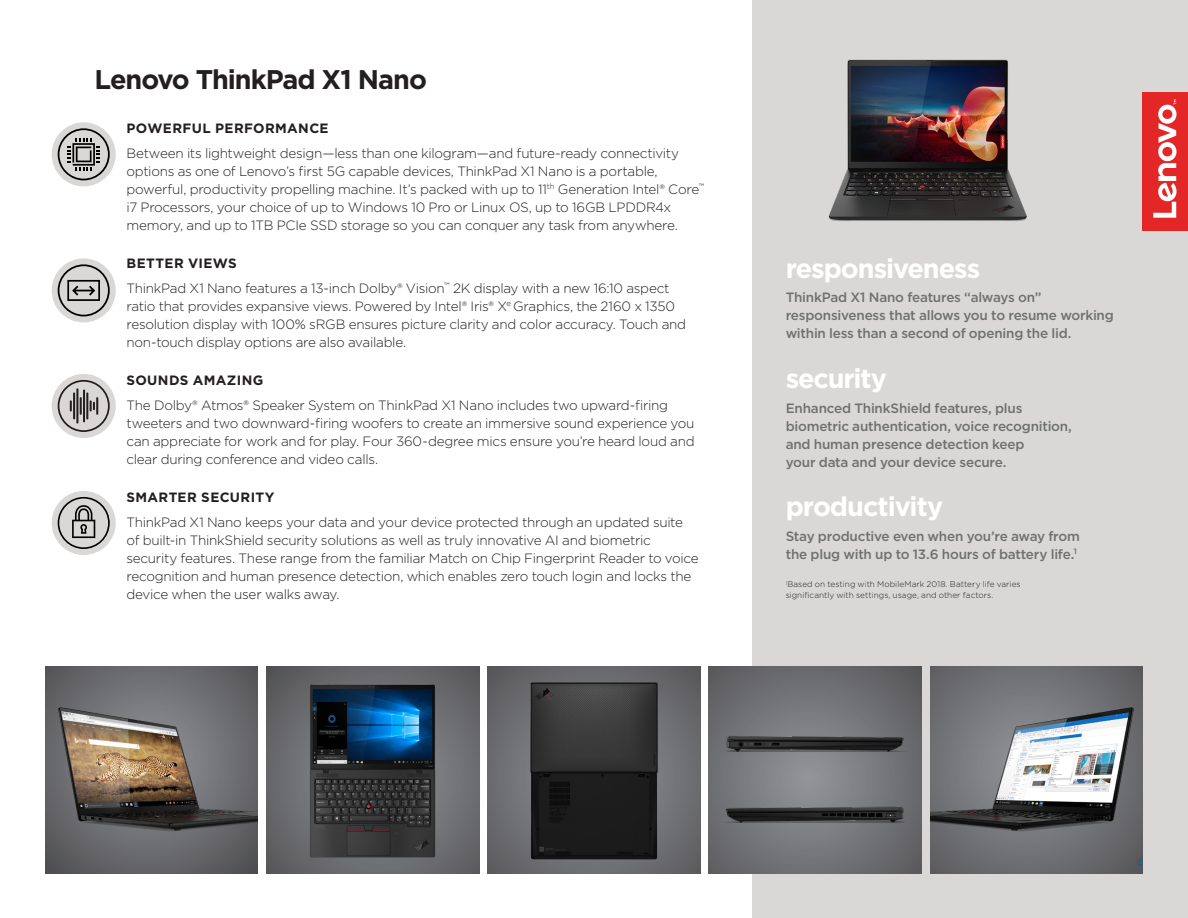
<style>
.page{position:relative;width:1188px;height:918px;background:#fff}
.page>*{position:absolute;margin:0;border:0;box-sizing:border-box;transform-origin:0 0}
.LEN-alt_h2_white{font:700 27px "Gotham";letter-spacing:-.04em;color:#fff}
.LEN-product_name{font:700 27px "Gotham";letter-spacing:-.04em;color:#231f20}
.LEN-normal_text{font:300 13.5px/18px "Gotham";letter-spacing:-.02em;color:#231f20}
.LEN-alt_p{font:500 13.5px/18px "Gotham";letter-spacing:-.015em;color:#6f7170}
.LEN-benefit_header{font:700 13.5px "Gotham";letter-spacing:.03em;color:#231f20}
.LEN-mousetype{font:300 8.25px/10.5px "Gotham";letter-spacing:.005em;color:#231f20}
</style>
<div class="page">
<div style="left:753px;top:0;width:435px;height:918px;background:#d9d8d6"></div>
<img style="left:828px;top:59px;width:199px;height:162px">
<img style="left:266px;top:667px;width:213px;height:207px">
<img style="left:488px;top:667px;width:212px;height:207px">
<img style="left:930px;top:667px;width:213px;height:207px">
<svg style="left:709px;top:667px;width:213px;height:57px;background:#6b6b6e"></svg>
<img style="left:709px;top:765px;width:213px;height:109px">
<img style="left:709px;top:724px;width:213px;height:41px">
<img style="left:45px;top:667px;width:213px;height:207px">
<div style="left:1143px;top:92px;width:45px;height:139px;background:#e32626"></div>
<svg style="left:1153px;top:100px;width:24px;height:118px"></svg>
<div style="left:52px;top:374px;width:64px;height:64px;background:#d9d8d6;border-radius:50%"></div>
<div style="left:52px;top:491px;width:64px;height:64px;background:#d9d8d6;border-radius:50%"></div>
<svg style="left:58px;top:497px;width:52px;height:52px"></svg>
<svg style="left:58px;top:380px;width:52px;height:52px"></svg>
<div style="left:52px;top:122px;width:64px;height:64px;background:#d9d8d6;border-radius:50%"></div>
<svg style="left:58px;top:128px;width:52px;height:52px"></svg>
<div style="left:52px;top:258px;width:64px;height:64px;background:#d9d8d6;border-radius:50%"></div>
<svg style="left:58px;top:264px;width:52px;height:52px"></svg>
<p class="LEN-product_name" style="left:94px;top:62px;width:334px">Lenovo ThinkPad X1 Nano</p>
<p class="LEN-benefit_header" style="left:126px;top:119px;width:204px">POWERFUL PERFORMANCE</p>
<p class="LEN-normal_text" style="left:126px;top:144px;width:579px">Between its lightweight design—less than one kilogram—and future-ready connectivity options as one of Lenovo’s first 5G capable devices, ThinkPad X1 Nano is a portable, powerful, productivity propelling machine. It’s packed with up to 11<sup>th</sup> Generation Intel® Core<sup>™ </sup>i7 Processors, your choice of up to Windows 10 Pro or Linux OS, up to 16GB LPDDR4x memory, and up to 1TB PCIe SSD storage so you can conquer any task from anywhere.</p>
<p class="LEN-benefit_header" style="left:126px;top:254px;width:112px">BETTER VIEWS</p>
<p class="LEN-normal_text" style="left:126px;top:279px;width:561px">ThinkPad X1 Nano features a 13-inch Dolby® Vision<sup>™</sup> 2K display with a new 16:10 aspect ratio that provides expansive views. Powered by Intel® Iris® X<sup>e</sup> Graphics, the 2160 x 1350 resolution display with 100% sRGB ensures picture clarity and color accuracy. Touch and non-touch display options are also available.</p>
<p class="LEN-benefit_header" style="left:126px;top:371px;width:138px">SOUNDS AMAZING</p>
<p class="LEN-normal_text" style="left:126px;top:396px;width:570px">The Dolby® Atmos® Speaker System on ThinkPad X1 Nano includes two upward-firing tweeters and two downward-firing woofers to create an immersive sound experience you can appreciate for work and for play. Four 360-degree mics ensure you’re heard loud and clear during conference and video calls.</p>
<p class="LEN-benefit_header" style="left:126px;top:488px;width:150px">SMARTER SECURITY</p>
<p class="LEN-normal_text" style="left:126px;top:513px;width:574px">ThinkPad X1 Nano keeps your data and your device protected through an updated suite of built-in ThinkShield security solutions as well as truly innovative AI and biometric security features. These range from the familiar Match on Chip Fingerprint Reader to voice recognition and human presence detection, which enables zero touch login and locks the device when the user walks away.</p>
<p class="LEN-alt_h2_white" style="left:786px;top:250px;width:196px">responsiveness</p>
<p class="LEN-alt_p" style="left:786px;top:288px;width:330px">ThinkPad X1 Nano features “always on” responsiveness that allows you to resume working within less than a second of opening the lid.</p>
<p class="LEN-alt_h2_white" style="left:786px;top:360px;width:103px">security</p>
<p class="LEN-alt_p" style="left:786px;top:399px;width:288px">Enhanced ThinkShield features, plus biometric authentication, voice recognition, and human presence detection keep<br>your data and your device secure.</p>
<p class="LEN-alt_h2_white" style="left:786px;top:489px;width:159px">productivity</p>
<p class="LEN-alt_p" style="left:786px;top:527px;width:296px">Stay productive even when you’re away from the plug with up to 13.6 hours of battery life.<sup>1</sup></p>
<p class="LEN-mousetype" style="left:786px;top:579px;width:236px"><sup>1</sup>Based on testing with MobileMark 2018. Battery life varies significantly with settings, usage, and other factors.</p>
</div>
